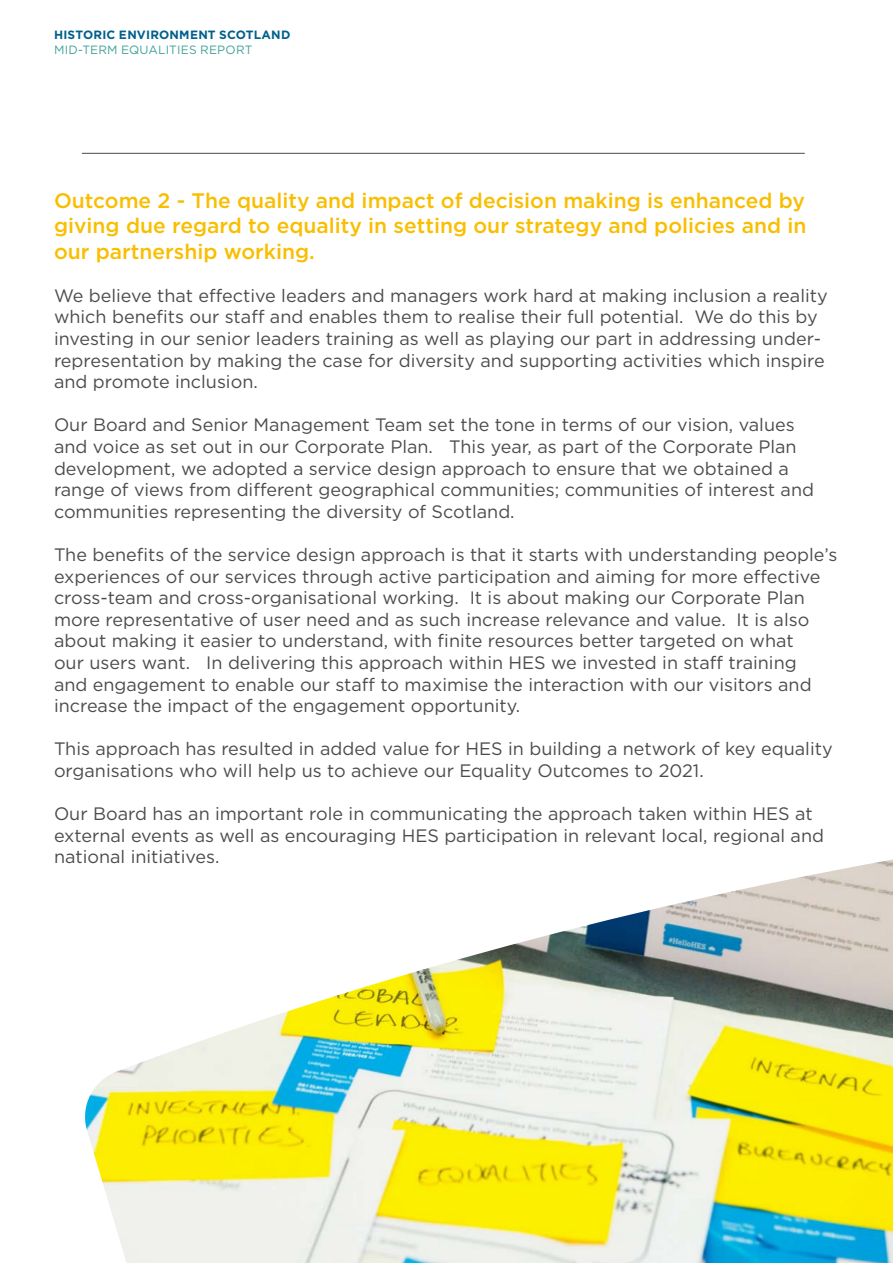
<style>
.page{position:relative;width:893px;height:1263px;background:#fff}
.page>*{position:absolute;margin:0;border:0;box-sizing:border-box;transform-origin:0 0}
.t1{font:500 21px/25.2px "Gotham";color:#f9be00;text-align:justify}
.t2{font:18px/21.6px "Gotham";color:#4b4c4d}
.Sub_heading{font:700 12px "Gotham";letter-spacing:.015em;color:#01608c}
.Sub_heading-2{font:12px "Gotham";letter-spacing:.015em;color:#42a299}
</style>
<div class="page">
<hr style="left:82px;top:153px;width:723px;height:1px;background:#4b4c4d">
<img style="left:85px;top:859px;width:808px;height:404px">
<p class="Sub_heading" style="left:54px;top:27px;width:238px">HISTORIC ENVIRONMENT SCOTLAND</p>
<p class="Sub_heading-2" style="left:54px;top:42px;width:200px">MID-TERM EQUALITIES REPORT</p>
<p class="t1" style="left:54px;top:188px;width:754px">Outcome 2 - The quality and impact of decision making is enhanced by giving due regard to equality in setting our strategy and policies and in our partnership working.</p>
<p class="t2" style="left:54px;top:284px;width:775px">We believe that effective leaders and managers work hard at making inclusion a reality which benefits our staff and enables them to realise their full potential. We do this by investing in our senior leaders training as well as playing our part in addressing under&shy;representation by making the case for diversity and supporting activities which inspire and promote inclusion.</p>
<p class="t2" style="left:54px;top:414px;width:762px">Our Board and Senior Management Team set the tone in terms of our vision, values and voice as set out in our Corporate Plan. This year, as part of the Corporate Plan development, we adopted a service design approach to ensure that we obtained a range of views from different geographical communities; communities of interest and communities representing the diversity of Scotland.</p>
<p class="t2" style="left:54px;top:543px;width:785px">The benefits of the service design approach is that it starts with understanding people’s experiences of our services through active participation and aiming for more effective cross-team and cross-organisational working. It is about making our Corporate Plan more representative of user need and as such increase relevance and value. It is also about making it easier to understand, with finite resources better targeted on what<br>our users want. In delivering this approach within HES we invested in staff training<br>and engagement to enable our staff to maximise the interaction with our visitors and increase the impact of the engagement opportunity.</p>
<p class="t2" style="left:54px;top:738px;width:780px">This approach has resulted in added value for HES in building a network of key equality organisations who will help us to achieve our Equality Outcomes to 2021.</p>
<p class="t2" style="left:54px;top:803px;width:771px">Our Board has an important role in communicating the approach taken within HES at external events as well as encouraging HES participation in relevant local, regional and national initiatives.</p>
</div>
